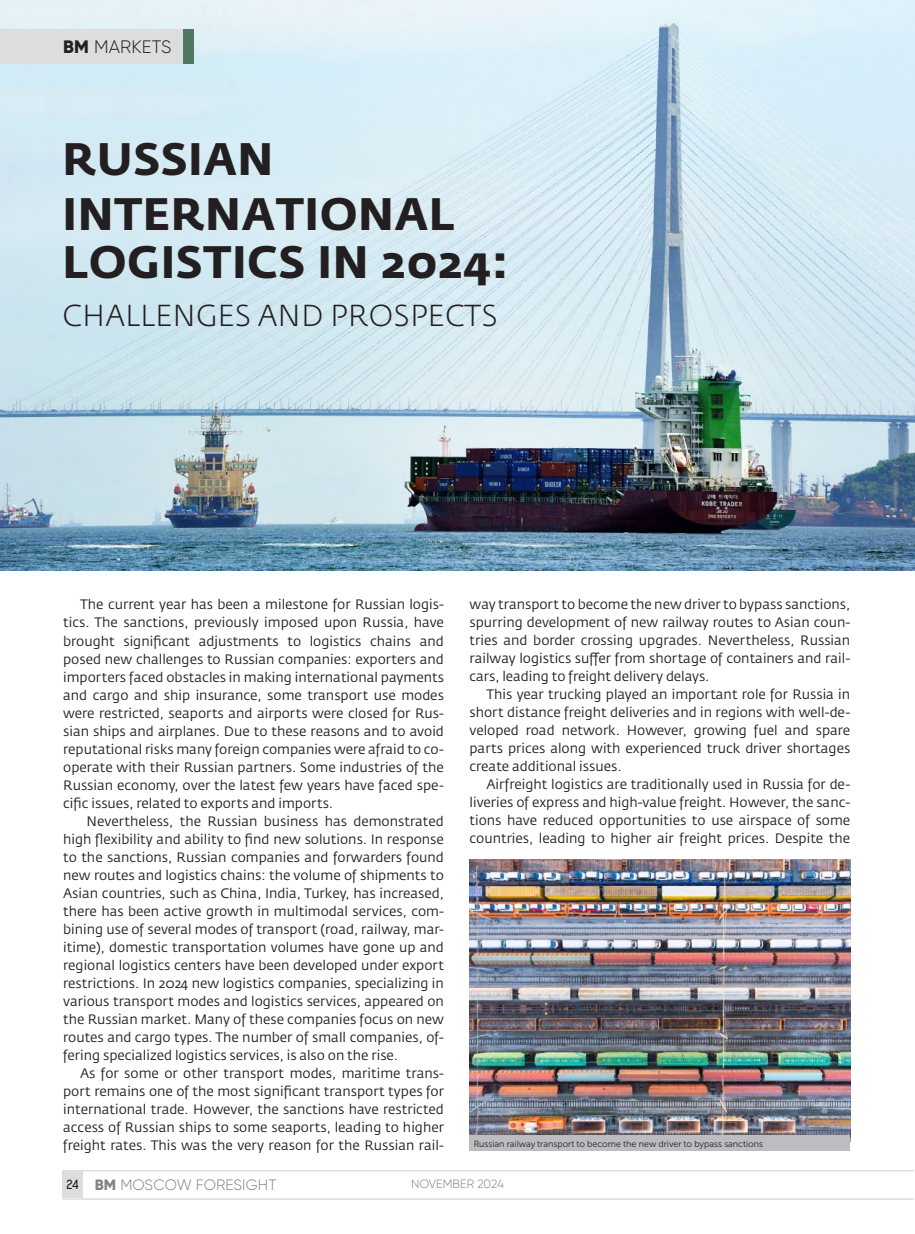
<style>
.page{position:relative;width:915px;height:1234px;background:#fff}
.page>*{position:absolute;margin:0;border:0;box-sizing:border-box;transform-origin:0 0}
.t1{font:700 45px/55.5px "Fedra Sans Pro";letter-spacing:.01em;color:#231f20}
.t2{font:300 30px "Fedra Sans Pro";letter-spacing:.01em;color:#231f20}
.t3{font:300 18px "Gilroy";letter-spacing:.01em;color:#231f20}
.t4{font:300 15px "Gilroy";letter-spacing:.01em;color:#808285}
.t5{font:13.5px/18px "Fedra Sans Pro";color:#231f20;text-align:justify}
.t6{font:300 12px "Gilroy";letter-spacing:.01em;color:#808285}
.t7{font:9px "Museo Sans Cyrl 300";color:#231f20}
.s1{font-weight:800}
.s2{font-family:"Kelson Sans";font-weight:400;font-size:12px;color:#231f20}
</style>
<div class="page">
<img style="left:0;top:0;width:914px;height:570px">
<div style="left:0;top:30px;width:188px;height:34px;background:#dcdddf"></div>
<div style="left:183px;top:30px;width:10px;height:34px;background:#507664"></div>
<img style="left:469px;top:859px;width:381px;height:276px">
<div style="left:469px;top:1135px;width:381px;height:15px;background:#bcbdc0"></div>
<hr style="left:63px;top:1169px;width:850px;height:2px;background:#dcdddf">
<hr style="left:63px;top:1197px;width:850px;height:2px;background:#dcdddf">
<div style="left:63px;top:1171px;width:20px;height:26px;background:#dcdddf"></div>
<h3 class="t3" style="left:63px;top:36px;width:110px"><span class="s1">BM</span> MARKETS</h3>
<h1 class="t1" style="left:63px;top:131px;width:393px">RUSSIAN<br>INTERNATIONAL</h1>
<h1 class="t1" style="left:63px;top:235px;width:447px">LOGISTICS IN 2024:</h1>
<h2 class="t2" style="left:63px;top:297px;width:436px">CHALLENGES AND PROSPECTS</h2>
<p class="t5" style="left:63px;top:595px;width:382px;text-indent:17px">The current year has been a milestone for Russian logis&shy;tics. The sanctions, previously imposed upon Russia, have brought significant adjustments to logistics chains and posed new challenges to Russian companies: exporters and importers faced obstacles in making international payments and cargo and ship insurance, some transport use modes were restricted, seaports and airports were closed for Rus&shy;sian ships and airplanes. Due to these reasons and to avoid reputational risks many foreign companies were afraid to co&shy;operate with their Russian partners. Some industries of the Russian economy, over the latest few years have faced spe&shy;cific issues, related to exports and imports.</p>
<p class="t5" style="left:63px;top:811px;width:382px;text-indent:23px">Nevertheless, the Russian business has demonstrated high flexibility and ability to find new solutions. In response to the sanctions, Russian companies and forwarders found new routes and logistics chains: the volume of shipments to Asian countries, such as China, India, Turkey, has increased, there has been active growth in multimodal services, com&shy;bining use of several modes of transport (road, railway, mar&shy;itime), domestic transportation volumes have gone up and regional logistics centers have been developed under export restrictions. In 2024 new logistics companies, specializing in various transport modes and logistics services, appeared on the Russian market. Many of these companies focus on new routes and cargo types. The number of small companies, of&shy;fering specialized logistics services, is also on the rise.</p>
<p class="t5" style="left:63px;top:1063px;width:382px;text-indent:17px">As for some or other transport modes, maritime trans&shy;port remains one of the most significant transport types for international trade. However, the sanctions have restricted access of Russian ships to some seaports, leading to higher freight rates. This was the very reason for the Russian rail-</p>
<p class="t5" style="left:469px;top:595px;width:382px">way transport to become the new driver to bypass sanctions, spurring development of new railway routes to Asian coun&shy;tries and border crossing upgrades. Nevertheless, Russian railway logistics suffer from shortage of containers and rail&shy;cars, leading to freight delivery delays.</p>
<p class="t5" style="left:469px;top:685px;width:382px;text-indent:17px">This year trucking played an important role for Russia in short distance freight deliveries and in regions with well-de&shy;veloped road network. However, growing fuel and spare parts prices along with experienced truck driver shortages create additional issues.</p>
<p class="t5" style="left:469px;top:775px;width:382px;text-indent:17px">Airfreight logistics are traditionally used in Russia for de&shy;liveries of express and high-value freight. However, the sanc&shy;tions have reduced opportunities to use airspace of some countries, leading to higher air freight prices. Despite the</p>
<p class="t7" style="left:473px;top:1138px;width:291px">Russian railway transport to become the new driver to bypass sanctions</p>
<p class="t4" style="left:66px;top:1174px;width:211px"><span class="s2">24</span> <span class="s1">BM</span> MOSCOW FORESIGHT</p>
<p class="t6" style="left:411px;top:1176px;width:94px">NOVEMBER 2024</p>
</div>
